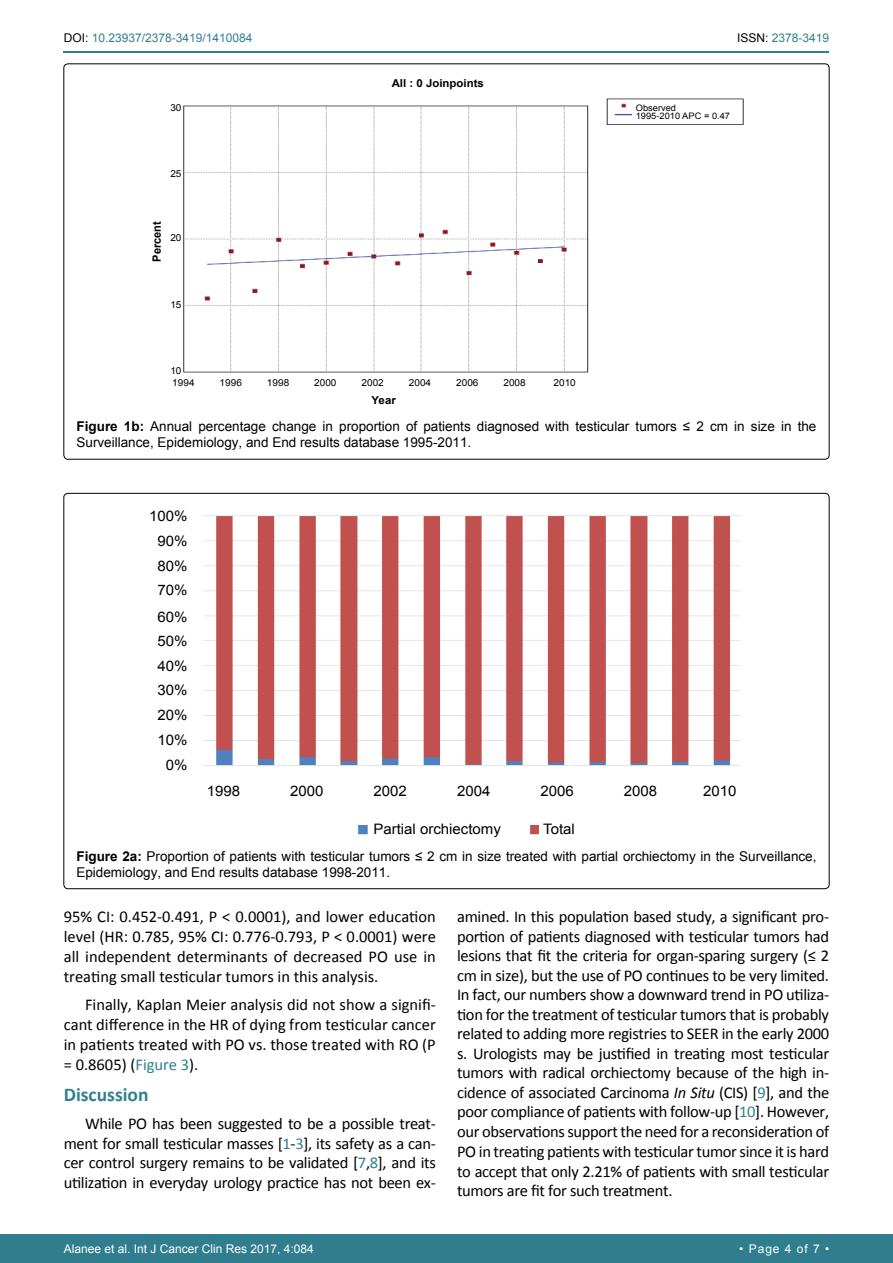
<style>
.page{position:relative;width:893px;height:1263px;background:#fff}
.page>*{position:absolute;margin:0;border:0;box-sizing:border-box;transform-origin:0 0}
.t1{font:700 19.5px "Calibri";color:#30808d}
.t2{font:16.5px/19.5px "Calibri";letter-spacing:-.01em;color:#000;text-align:justify}
.t3{font:14.4px/24.8px "Arial";color:#000;text-align:center;scale:1.04 1}
.t4{font:13.5px/16.2px "Arial";color:#000}
.t5{font:12px "Arial";color:#fff}
.t6{font:12px "Arial";color:#30808d}
.t7{font:700 11.4px "Arial";color:#000;scale:.96 1}
.t8{font:700 10.95px "Arial";color:#000;scale:1.04 1}
.t9{font:9.6px "Arial";color:#000;scale:1.04 1}
.t10{font:9px/8.7px "Arial";color:#000;scale:1.04 1}
.s1{color:#000}
.s2{font-weight:700}
.s3{color:#30808d}
.s4{font-style:italic}
</style>
<div class="page">
<hr style="left:64px;top:51px;width:765px;height:2px;background:#30808d">
<div style="left:0;top:1234px;width:893px;height:29px;background:#307d8d"></div>
<img style="left:183px;top:98px;width:561px;height:275px">
<div style="left:633px;top:101px;width:102px;height:20px;background:#fff"></div>
<img style="left:203px;top:515px;width:537px;height:320px">
<div style="left:369px;top:816px;width:142px;height:27px;background:#fff"></div>
<div style="left:540px;top:816px;width:45px;height:27px;background:#fff"></div>
<div style="left:191px;top:777px;width:555px;height:35px;background:#fff"></div>
<p class="t6" style="left:64px;top:30px;width:190px"><span class="s1">DOI:</span> 10.23937/2378-3419/1410084</p>
<p class="t6" style="left:737px;top:30px;width:94px"><span class="s1">ISSN:</span> 2378-3419</p>
<p class="t9" style="left:170px;top:101px;width:12px">30</p>
<p class="t9" style="left:170px;top:167px;width:12px">25</p>
<p class="t7" style="left:149px;top:262px;width:44px;rotate:-90deg">Percent</p>
<p class="t9" style="left:170px;top:231px;width:12px">20</p>
<p class="t9" style="left:170px;top:298px;width:12px">15</p>
<p class="t8" style="left:392px;top:76px;width:90px">All : 0 Joinpoints</p>
<p class="t9" style="left:170px;top:364px;width:12px">10</p>
<p class="t9" style="left:172px;top:377px;width:23px">1994</p>
<p class="t9" style="left:220px;top:377px;width:23px">1996</p>
<p class="t9" style="left:267px;top:377px;width:23px">1998</p>
<p class="t9" style="left:314px;top:377px;width:23px">2000</p>
<p class="t9" style="left:362px;top:377px;width:23px">2002</p>
<p class="t9" style="left:409px;top:377px;width:23px">2004</p>
<p class="t9" style="left:456px;top:377px;width:23px">2006</p>
<p class="t9" style="left:504px;top:377px;width:23px">2008</p>
<p class="t9" style="left:554px;top:377px;width:23px">2010</p>
<p class="t8" style="left:372px;top:393px;width:25px">Year</p>
<p class="t10" style="left:636px;top:103px;width:92px">Observed<br>1995-2010 APC = 0.47</p>
<p class="t4" style="left:77px;top:418px;width:741px"><span class="s2">Figure 1b:</span> Annual percentage change in proportion of patients diagnosed with testicular tumors ≤ 2 cm in size in the<br>Surveillance, Epidemiology, and End results database 1995-2011.</p>
<p class="t3" style="left:149px;top:504px;width:38px">100%<br>90%<br>80%<br>70%</p>
<p class="t3" style="left:158px;top:604px;width:30px">60%<br>50%<br>40%<br>30%<br>20%<br>10%<br>0%</p>
<p class="t3" style="left:207px;top:779px;width:34px">1998</p>
<p class="t3" style="left:290px;top:779px;width:34px">2000</p>
<p class="t3" style="left:374px;top:779px;width:34px">2002</p>
<p class="t3" style="left:457px;top:779px;width:34px">2004</p>
<p class="t3" style="left:540px;top:779px;width:34px">2006</p>
<p class="t3" style="left:624px;top:779px;width:34px">2008</p>
<p class="t3" style="left:703px;top:779px;width:34px">2010</p>
<p class="t3" style="left:373px;top:817px;width:124px">Partial orchiectomy</p>
<p class="t3" style="left:543px;top:817px;width:32px">Total</p>
<p class="t4" style="left:76px;top:848px;width:741px"><span class="s2">Figure 2a:</span> Proportion of patients with testicular tumors ≤ 2 cm in size treated with partial orchiectomy in the Surveillance,<br>Epidemiology, and End results database 1998-2011.</p>
<p class="t2" style="left:64px;top:907px;width:374px">95% CI: 0.452-0.491, P &lt; 0.0001), and lower education level (HR: 0.785, 95% CI: 0.776-0.793, P &lt; 0.0001) were all independent determinants of decreased PO use in treating small testicular tumors in this analysis.</p>
<p class="t2" style="left:64px;top:995px;width:374px;text-indent:21px">Finally, Kaplan Meier analysis did not show a signifi&shy;cant difference in the HR of dying from testicular cancer in patients treated with PO vs. those treated with RO (P = 0.8605) (<span class="s3">Figure 3</span>).</p>
<p class="t1" style="left:64px;top:1082px;width:86px">Discussion</p>
<p class="t2" style="left:64px;top:1113px;width:374px;text-indent:21px">While PO has been suggested to be a possible treat&shy;ment for small testicular masses [<span class="s3">1</span>-<span class="s3">3</span>], its safety as a can&shy;cer control surgery remains to be validated [<span class="s3">7</span>,<span class="s3">8</span>], and its utilization in everyday urology practice has not been ex-</p>
<p class="t2" style="left:457px;top:907px;width:374px">amined. In this population based study, a significant pro&shy;portion of patients diagnosed with testicular tumors had lesions that fit the criteria for organ-sparing surgery (≤ 2 cm in size), but the use of PO continues to be very limited.<br>In fact, our numbers show a downward trend in PO utiliza&shy;tion for the treatment of testicular tumors that is probably related to adding more registries to SEER in the early 2000 s. Urologists may be justified in treating most testicular tumors with radical orchiectomy because of the high in&shy;cidence of associated Carcinoma <span class="s4">In Situ</span> (CIS) [<span class="s3">9</span>], and the poor compliance of patients with follow-up [<span class="s3">10</span>]. However, our observations support the need for a reconsideration of PO in treating patients with testicular tumor since it is hard to accept that only 2.21% of patients with small testicular tumors are fit for such treatment.</p>
<p class="t5" style="left:64px;top:1241px;width:252px">Alanee et al. Int J Cancer Clin Res 2017, 4:084</p>
<p class="t5" style="left:739px;top:1241px;width:91px">• Page 4 of 7 •</p>
</div>
